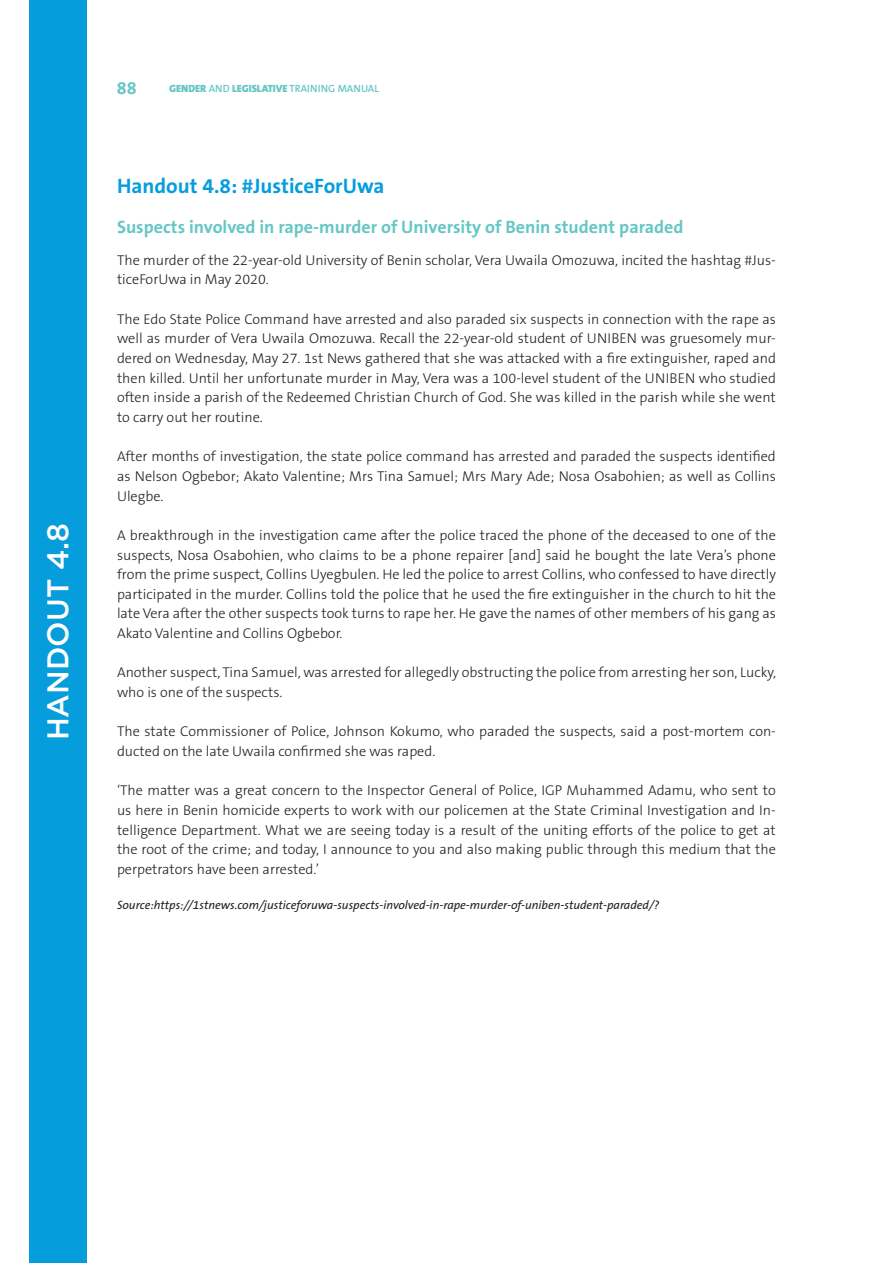
<style>
.page{position:relative;width:893px;height:1263px;background:#fff}
.page>*{position:absolute;margin:0;border:0;box-sizing:border-box;transform-origin:0 0}
.t1{font:500 30px "Gotham";color:#fff}
.t2{font:700 21px "The Sans B7";color:#069ddc}
.t3{font:700 18px "The Sans B7";color:#66c7c5}
.t4{font:300 14.25px/19.6px "The Sans B3";color:#231f20;text-align:justify}
.t5{font:italic 12px "The Sans B5 Plain";color:#231f20}
.t6{font:900 10.5px "The Sans B9";color:#66c7c5}
.s1{font-family:"The Sans B6";font-weight:600}
</style>
<div class="page">
<div style="left:29px;top:0;width:58px;height:1263px;background:#069ddc"></div>
<h1 class="t1" style="left:38px;top:740px;width:219px;rotate:-90deg">handout 4.8</h1>
<p class="t3" style="left:117px;top:79px;width:21px">88</p>
<p class="t6" style="left:169px;top:83px;width:211px">GENDER <span class="s1">AND</span> LEGISLATIVE <span class="s1">TRAINING MANUAL</span></p>
<h2 class="t2" style="left:117px;top:174px;width:269px">Handout 4.8: #JusticeForUwa</h2>
<p class="t3" style="left:117px;top:217px;width:568px">Suspects involved in rape-murder of University of Benin student paraded</p>
<p class="t4" style="left:117px;top:250px;width:660px">The murder of the 22-year-old University of Benin scholar, Vera Uwaila Omozuwa, incited the hashtag #Jus&shy;ticeForUwa in May 2020.</p>
<p class="t4" style="left:117px;top:309px;width:660px">The Edo State Police Command have arrested and also paraded six suspects in connection with the rape as well as murder of Vera Uwaila Omozuwa. Recall the 22-year-old student of UNIBEN was gruesomely mur&shy;dered on Wednesday, May 27. 1st News gathered that she was attacked with a fire extinguisher, raped and then killed. Until her unfortunate murder in May, Vera was a 100-level student of the UNIBEN who studied often inside a parish of the Redeemed Christian Church of God. She was killed in the parish while she went to carry out her routine.</p>
<p class="t4" style="left:117px;top:447px;width:660px">After months of investigation, the state police command has arrested and paraded the suspects identified as Nelson Ogbebor; Akato Valentine; Mrs Tina Samuel; Mrs Mary Ade; Nosa Osabohien; as well as Collins Ulegbe.</p>
<p class="t4" style="left:117px;top:526px;width:661px">A breakthrough in the investigation came after the police traced the phone of the deceased to one of the suspects, Nosa Osabohien, who claims to be a phone repairer [and] said he bought the late Vera’s phone from the prime suspect, Collins Uyegbulen. He led the police to arrest Collins, who confessed to have directly participated in the murder. Collins told the police that he used the fire extinguisher in the church to hit the late Vera after the other suspects took turns to rape her. He gave the names of other members of his gang as Akato Valentine and Collins Ogbebor.</p>
<p class="t4" style="left:117px;top:663px;width:660px">Another suspect, Tina Samuel, was arrested for allegedly obstructing the police from arresting her son, Lucky, who is one of the suspects.</p>
<p class="t4" style="left:117px;top:722px;width:660px">The state Commissioner of Police, Johnson Kokumo, who paraded the suspects, said a post-mortem con&shy;ducted on the late Uwaila confirmed she was raped.</p>
<p class="t4" style="left:117px;top:781px;width:660px">‘The matter was a great concern to the Inspector General of Police, IGP Muhammed Adamu, who sent to us here in Benin homicide experts to work with our policemen at the State Criminal Investigation and In&shy;telligence Department. What we are seeing today is a result of the uniting efforts of the police to get at the root of the crime; and today, I announce to you and also making public through this medium that the perpetrators have been arrested.’</p>
<p class="t5" style="left:117px;top:898px;width:544px">Source:https://1stnews.com/justiceforuwa-suspects-involved-in-rape-murder-of-uniben-student-paraded/?</p>
</div>
